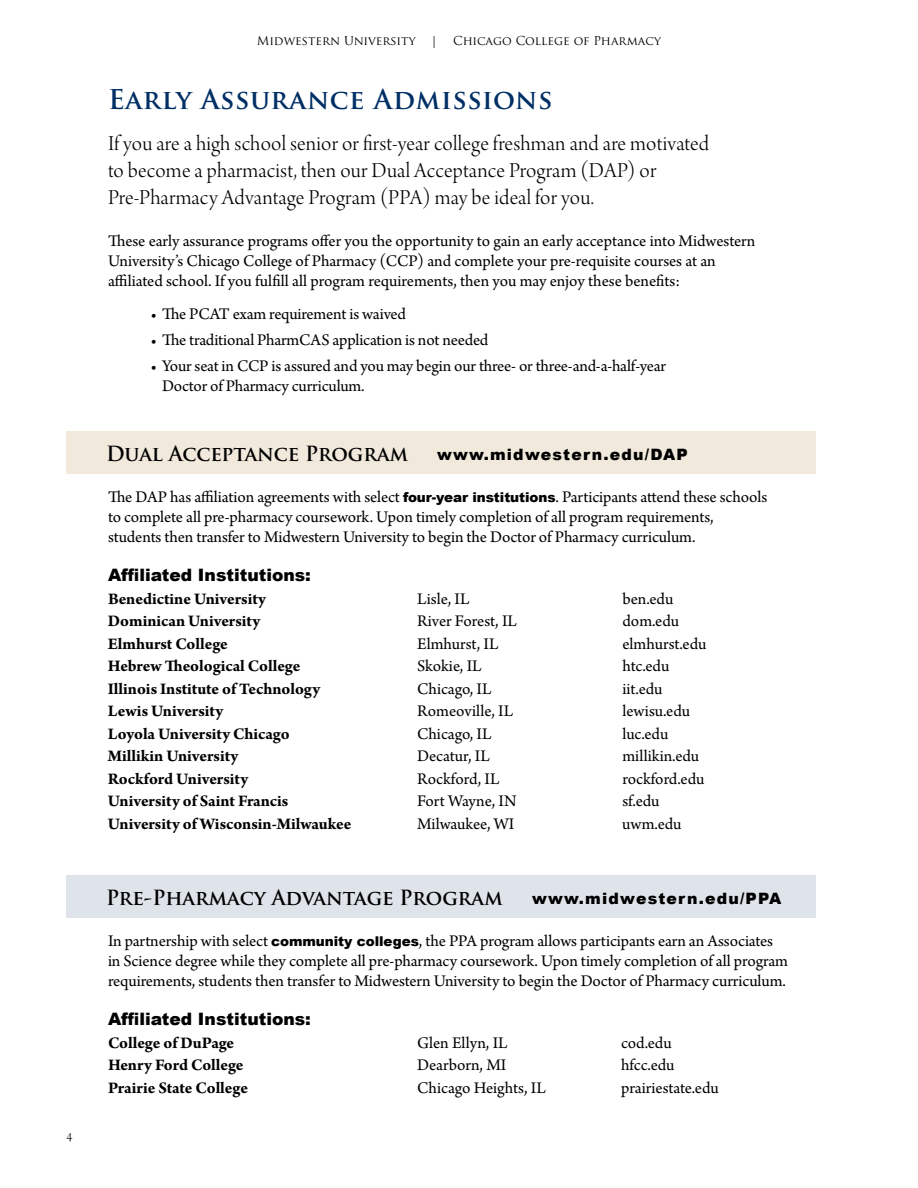
<style>
.page{position:relative;width:918px;height:1188px;background:#fff}
.page>*{position:absolute;margin:0;border:0;box-sizing:border-box;transform-origin:0 0}
.t1{font:700 26.55px "Trajan Pro";letter-spacing:.025em;color:#002f65}
.t2{font:22.5px/27px "Arno Pro Light Display";letter-spacing:.01em;color:#000}
.t3{font:700 20.4px "Trajan Pro";letter-spacing:-.005em;color:#000}
.t4{font:17.1px/20px "Arno Pro";letter-spacing:-.005em;color:#000}
.t5{font:700 17.1px "Arno Pro";color:#000}
.t6{font:900 17.1px "Arial";color:#000}
.t7{font:900 15.6px "Arial";letter-spacing:.075em;color:#000}
.t8{font:13.5px "Arno Pro Light Display";color:#000}
.t9{font:12px "Trajan Pro";color:#000}
.s1{font-family:"Arial";font-weight:900;font-size:13.5px}
</style>
<div class="page">
<div style="left:66px;top:431px;width:750px;height:43px;background:#f1e9dc"></div>
<div style="left:66px;top:875px;width:750px;height:43px;background:#dfe4ea"></div>
<p class="t8" style="left:66px;top:1129px;width:7px">4</p>
<p class="t9" style="left:257px;top:33px;width:160px">Midwestern University</p>
<p class="t9" style="left:431px;top:33px;width:8px">|</p>
<p class="t9" style="left:453px;top:33px;width:210px">Chicago College of Pharmacy</p>
<h1 class="t1" style="left:108px;top:82px;width:446px">Early Assurance Admissions</h1>
<h2 class="t2" style="left:108px;top:131px;width:603px">If you are a high school senior or first-year college freshman and are motivated to become a pharmacist, then our Dual Acceptance Program (DAP) or<br>Pre-Pharmacy Advantage Program (PPA) may be ideal for you.</h2>
<p class="t4" style="left:108px;top:232px;width:649px">These early assurance programs offer you the opportunity to gain an early acceptance into Midwestern<br>University’s Chicago College of Pharmacy (CCP) and complete your pre-requisite courses at an affiliated school. If you fulfill all program requirements, then you may enjoy these benefits:</p>
<p class="t4" style="left:151px;top:305px;width:257px">• The PCAT exam requirement is waived</p>
<p class="t4" style="left:151px;top:331px;width:339px">• The traditional PharmCAS application is not needed</p>
<p class="t4" style="left:162px;top:356px;width:505px;text-indent:-11px">• Your seat in CCP is assured and you may begin our three- or three-and-a-half-year<br>Doctor of Pharmacy curriculum.</p>
<p class="t3" style="left:106px;top:441px;width:304px">Dual Acceptance Program</p>
<p class="t7" style="left:437px;top:443px;width:252px">www.midwestern.edu/DAP</p>
<p class="t4" style="left:108px;top:488px;width:661px">The DAP has affiliation agreements with select <span class="s1">four-year institutions</span>. Participants attend these schools to complete all pre-pharmacy coursework. Upon timely completion of all program requirements, students then transfer to Midwestern University to begin the Doctor of Pharmacy curriculum.</p>
<p class="t6" style="left:108px;top:563px;width:204px">Affiliated Institutions:</p>
<p class="t5" style="left:108px;top:589px;width:160px">Benedictine University</p>
<p class="t4" style="left:417px;top:590px;width:54px">Lisle, IL</p>
<p class="t4" style="left:622px;top:590px;width:52px">ben.edu</p>
<p class="t5" style="left:108px;top:611px;width:154px">Dominican University</p>
<p class="t4" style="left:417px;top:612px;width:101px">River Forest, IL</p>
<p class="t4" style="left:622px;top:612px;width:58px">dom.edu</p>
<p class="t5" style="left:108px;top:634px;width:121px">Elmhurst College</p>
<p class="t4" style="left:417px;top:635px;width:83px">Elmhurst, IL</p>
<p class="t4" style="left:622px;top:635px;width:86px">elmhurst.edu</p>
<p class="t5" style="left:108px;top:656px;width:194px">Hebrew Theological College</p>
<p class="t4" style="left:417px;top:657px;width:66px">Skokie, IL</p>
<p class="t4" style="left:622px;top:657px;width:48px">htc.edu</p>
<p class="t5" style="left:108px;top:679px;width:214px">Illinois Institute of Technology</p>
<p class="t4" style="left:417px;top:680px;width:76px">Chicago, IL</p>
<p class="t4" style="left:622px;top:680px;width:42px">iit.edu</p>
<p class="t5" style="left:108px;top:701px;width:117px">Lewis University</p>
<p class="t4" style="left:417px;top:702px;width:97px">Romeoville, IL</p>
<p class="t4" style="left:622px;top:702px;width:69px">lewisu.edu</p>
<p class="t5" style="left:108px;top:724px;width:183px">Loyola University Chicago</p>
<p class="t4" style="left:417px;top:725px;width:76px">Chicago, IL</p>
<p class="t4" style="left:622px;top:725px;width:48px">luc.edu</p>
<p class="t5" style="left:108px;top:746px;width:132px">Millikin University</p>
<p class="t4" style="left:417px;top:747px;width:74px">Decatur, IL</p>
<p class="t4" style="left:622px;top:747px;width:78px">millikin.edu</p>
<p class="t5" style="left:108px;top:769px;width:142px">Rockford University</p>
<p class="t4" style="left:417px;top:770px;width:84px">Rockford, IL</p>
<p class="t4" style="left:622px;top:770px;width:84px">rockford.edu</p>
<p class="t5" style="left:108px;top:791px;width:182px">University of Saint Francis</p>
<p class="t4" style="left:417px;top:792px;width:101px">Fort Wayne, IN</p>
<p class="t4" style="left:622px;top:792px;width:39px">sf.edu</p>
<p class="t5" style="left:108px;top:814px;width:245px">University of Wisconsin-Milwaukee</p>
<p class="t4" style="left:417px;top:815px;width:99px">Milwaukee, WI</p>
<p class="t4" style="left:622px;top:815px;width:61px">uwm.edu</p>
<p class="t3" style="left:106px;top:885px;width:398px">Pre-Pharmacy Advantage Program</p>
<p class="t7" style="left:532px;top:887px;width:251px">www.midwestern.edu/PPA</p>
<p class="t4" style="left:108px;top:932px;width:682px">In partnership with select <span class="s1">community colleges</span>, the PPA program allows participants earn an Associates in Science degree while they complete all pre-pharmacy coursework. Upon timely completion of all program requirements, students then transfer to Midwestern University to begin the Doctor of Pharmacy curriculum.</p>
<p class="t6" style="left:108px;top:1007px;width:204px">Affiliated Institutions:</p>
<p class="t5" style="left:108px;top:1033px;width:128px">College of DuPage</p>
<p class="t4" style="left:417px;top:1034px;width:92px">Glen Ellyn, IL</p>
<p class="t4" style="left:621px;top:1034px;width:52px">cod.edu</p>
<p class="t5" style="left:108px;top:1055px;width:137px">Henry Ford College</p>
<p class="t4" style="left:417px;top:1056px;width:91px">Dearborn, MI</p>
<p class="t4" style="left:621px;top:1056px;width:55px">hfcc.edu</p>
<p class="t5" style="left:108px;top:1078px;width:142px">Prairie State College</p>
<p class="t4" style="left:417px;top:1079px;width:130px">Chicago Heights, IL</p>
<p class="t4" style="left:621px;top:1079px;width:99px">prairiestate.edu</p>
</div>
